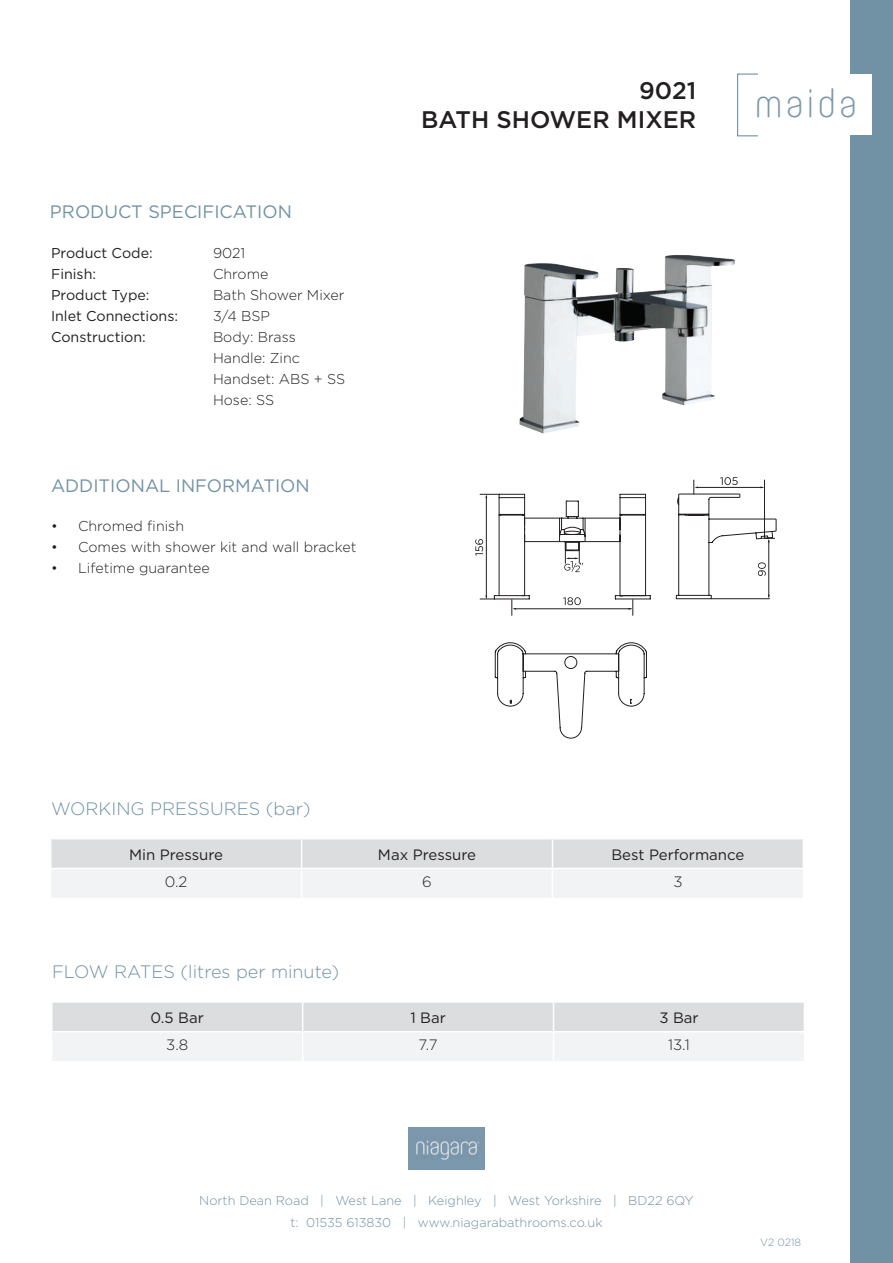
<style>
.page{position:relative;width:893px;height:1263px;background:#fff}
.page>*{position:absolute;margin:0;border:0;box-sizing:border-box;transform-origin:0 0}
.t1{font:200 39px "Core Mellow 25";letter-spacing:.07em;color:#7c97ab}
.t2{font:500 24px "Gotham";color:#231f20}
.t3{font:300 18px "Gotham";color:#7191a5}
.t4{font:18px "Gotham";color:#7191a5}
.t5{font:15px "Gotham";color:#231f20}
.t6{font:300 15px "Gotham";color:#231f20}
.t7{font:300 14.25px "Gotham";color:#231f20}
.t8{font:14.25px "Gotham";color:#231f20}
.t9{font:300 12.75px "Gotham";color:#7191a5}
.t10{font:300 10.5px "Gotham";color:#7191a5}
</style>
<div class="page">
<img style="left:519px;top:255px;width:150px;height:178px">
<svg style="left:51px;top:839px;width:752px;height:59px"></svg>
<div style="left:850px;top:0;width:43px;height:1263px;background:#7191a5"></div>
<div style="left:721px;top:74px;width:150px;height:61px;background:#fff"></div>
<div style="left:737px;top:74px;width:21px;height:62px;border:1px solid #7191a5"></div>
<svg style="left:494px;top:493px;width:283px;height:246px"></svg>
<hr style="left:711px;top:598px;width:59px;height:1px;background:#231f20">
<hr style="left:764px;top:480px;width:1px;height:58px;background:#231f20">
<div style="left:564px;top:656px;width:13px;height:13px;border:1px solid #231f20;border-radius:50%"></div>
<svg style="left:765px;top:538px;width:10px;height:4px"></svg>
<hr style="left:768px;top:541px;width:1px;height:56px;background:#231f20">
<svg style="left:720px;top:477px;width:18px;height:8px"></svg>
<svg style="left:758px;top:562px;width:8px;height:14px"></svg>
<hr style="left:697px;top:487px;width:66px;height:1px;background:#231f20">
<svg style="left:693px;top:480px;width:5px;height:14px"></svg>
<svg style="left:475px;top:493px;width:171px;height:122px"></svg>
<img style="left:408px;top:1127px;width:77px;height:43px">
<svg style="left:52px;top:1002px;width:752px;height:59px"></svg>
<p class="t4" style="left:50px;top:200px;width:243px">PRODUCT SPECIFICATION</p>
<p class="t8" style="left:51px;top:244px;width:103px">Product Code:</p>
<p class="t7" style="left:213px;top:244px;width:34px">9021</p>
<p class="t8" style="left:51px;top:265px;width:47px">Finish:</p>
<p class="t7" style="left:213px;top:265px;width:57px">Chrome</p>
<p class="t8" style="left:51px;top:286px;width:100px">Product Type:</p>
<p class="t7" style="left:213px;top:286px;width:133px">Bath Shower Mixer</p>
<p class="t8" style="left:51px;top:307px;width:129px">Inlet Connections:</p>
<p class="t7" style="left:213px;top:307px;width:58px">3/4 BSP</p>
<p class="t8" style="left:51px;top:328px;width:96px">Construction:</p>
<p class="t7" style="left:213px;top:328px;width:84px">Body: Brass</p>
<p class="t7" style="left:213px;top:349px;width:88px">Handle: Zinc</p>
<p class="t7" style="left:213px;top:370px;width:134px">Handset: ABS + SS</p>
<p class="t7" style="left:213px;top:391px;width:63px">Hose: SS</p>
<p class="t4" style="left:51px;top:474px;width:260px">ADDITIONAL INFORMATION</p>
<p class="t7" style="left:51px;top:517px;width:135px">• Chromed finish</p>
<p class="t7" style="left:51px;top:538px;width:307px">• Comes with shower kit and wall bracket</p>
<p class="t7" style="left:51px;top:559px;width:160px">• Lifetime guarantee</p>
<p class="t2" style="left:639px;top:75px;width:59px">9021</p>
<p class="t2" style="left:421px;top:104px;width:276px">BATH SHOWER MIXER</p>
<p class="t1" style="left:754px;top:74px;width:104px">maida</p>
<p class="t3" style="left:51px;top:797px;width:261px">WORKING PRESSURES (bar)</p>
<p class="t5" style="left:129px;top:845px;width:96px">Min Pressure</p>
<p class="t5" style="left:378px;top:845px;width:100px">Max Pressure</p>
<p class="t5" style="left:611px;top:845px;width:135px">Best Performance</p>
<p class="t6" style="left:165px;top:872px;width:24px">0.2</p>
<p class="t6" style="left:422px;top:872px;width:11px">6</p>
<p class="t6" style="left:673px;top:872px;width:11px">3</p>
<p class="t3" style="left:52px;top:960px;width:289px">FLOW RATES (litres per minute)</p>
<p class="t5" style="left:151px;top:1008px;width:55px">0.5 Bar</p>
<p class="t5" style="left:410px;top:1008px;width:37px">1 Bar</p>
<p class="t5" style="left:659px;top:1008px;width:41px">3 Bar</p>
<p class="t6" style="left:166px;top:1035px;width:24px">3.8</p>
<p class="t6" style="left:418px;top:1035px;width:21px">7.7</p>
<p class="t6" style="left:668px;top:1035px;width:23px">13.1</p>
<p class="t9" style="left:199px;top:1192px;width:496px">North Dean Road | West Lane | Keighley | West Yorkshire | BD22 6QY</p>
<p class="t9" style="left:290px;top:1215px;width:313px">t: 01535 613830 | www.niagarabathrooms.co.uk</p>
<p class="t10" style="left:760px;top:1236px;width:42px">V2 0218</p>
</div>
